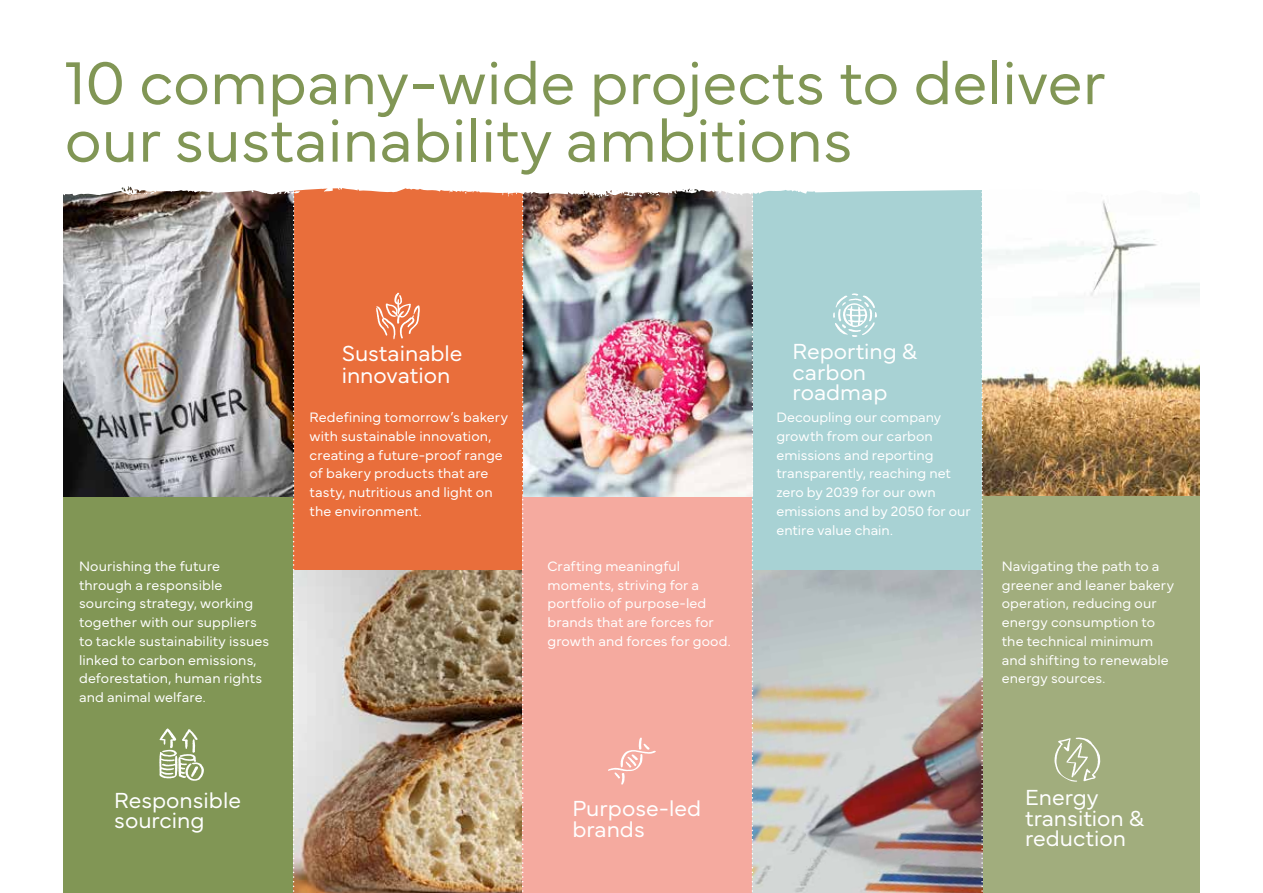
<style>
.page{position:relative;width:1263px;height:893px;background:#fff}
.page>*{position:absolute;margin:0;border:0;box-sizing:border-box;transform-origin:0 0}
.t1{font:300 63px/57.6px "Mundial";color:#819655}
.t2{font:300 22.8px/20.2px "Mundial";color:#fff}
.t3{font:300 14.25px/18.8px "Mundial";letter-spacing:.005em;color:#fff}
</style>
<div class="page">
<div style="left:293px;top:52px;width:230px;height:519px;background:#e96e3b"></div>
<img style="left:983px;top:200px;width:216px;height:296px">
<img style="left:300px;top:571px;width:222px;height:322px">
<img style="left:64px;top:199px;width:227px;height:298px">
<div style="left:523px;top:496px;width:235px;height:397px;background:#f5aa9f"></div>
<div style="left:982px;top:496px;width:217px;height:397px;background:#a1ad7d"></div>
<div style="left:64px;top:497px;width:229px;height:396px;background:#819655"></div>
<div style="left:752px;top:88px;width:230px;height:483px;background:#a8d2d4"></div>
<svg style="left:159px;top:728px;width:45px;height:53px"></svg>
<img style="left:753px;top:571px;width:228px;height:322px">
<img style="left:524px;top:199px;width:228px;height:297px">
<svg style="left:608px;top:737px;width:48px;height:48px"></svg>
<svg style="left:752px;top:199px;width:1px;height:694px"></svg>
<svg style="left:981px;top:201px;width:2px;height:692px"></svg>
<svg style="left:522px;top:199px;width:2px;height:694px"></svg>
<svg style="left:833px;top:293px;width:44px;height:44px"></svg>
<svg style="left:1054px;top:738px;width:46px;height:44px"></svg>
<svg style="left:376px;top:293px;width:44px;height:46px"></svg>
<svg style="left:63px;top:52px;width:919px;height:147px"></svg>
<svg style="left:656px;top:193px;width:4px;height:4px"></svg>
<svg style="left:291px;top:94px;width:9px;height:799px"></svg>
<svg style="left:130px;top:191px;width:24px;height:4px"></svg>
<h1 class="t1" style="left:65px;top:48px;width:1043px">10 company-wide projects to deliver our sustainability ambitions</h1>
<p class="t3" style="left:79px;top:555px;width:192px">Nourishing the future through a responsible sourcing strategy, working together with our suppliers to tackle sustainability issues linked to carbon emissions, deforestation, human rights and animal welfare.</p>
<h2 class="t2" style="left:114px;top:788px;width:128px">Responsible sourcing</h2>
<h2 class="t2" style="left:342px;top:341px;width:122px;line-height:21.3px">Sustainable innovation</h2>
<h2 class="t2" style="left:793px;top:339px;width:126px">Reporting &amp; carbon roadmap</h2>
<p class="t3" style="left:310px;top:406px;width:200px">Redefining tomorrow’s bakery with sustainable innovation, creating a future-proof range of bakery products that are tasty, nutritious and light on the environment.</p>
<p class="t3" style="left:776px;top:406px;width:196px">Decoupling our company growth from our carbon emissions and reporting transparently, reaching net zero by 2039 for our own emissions and by 2050 for our entire value chain.</p>
<p class="t3" style="left:547px;top:555px;width:185px">Crafting meaningful moments, striving for a portfolio of purpose-led brands that are forces for growth and forces for good.</p>
<p class="t3" style="left:1002px;top:555px;width:174px">Navigating the path to a greener and leaner bakery operation, reducing our energy consumption to the technical minimum and shifting to renewable energy sources.</p>
<h2 class="t2" style="left:572px;top:795px;width:130px;line-height:21.3px">Purpose-led brands</h2>
<h2 class="t2" style="left:1025px;top:785px;width:121px">Energy transition &amp; reduction</h2>
</div>
